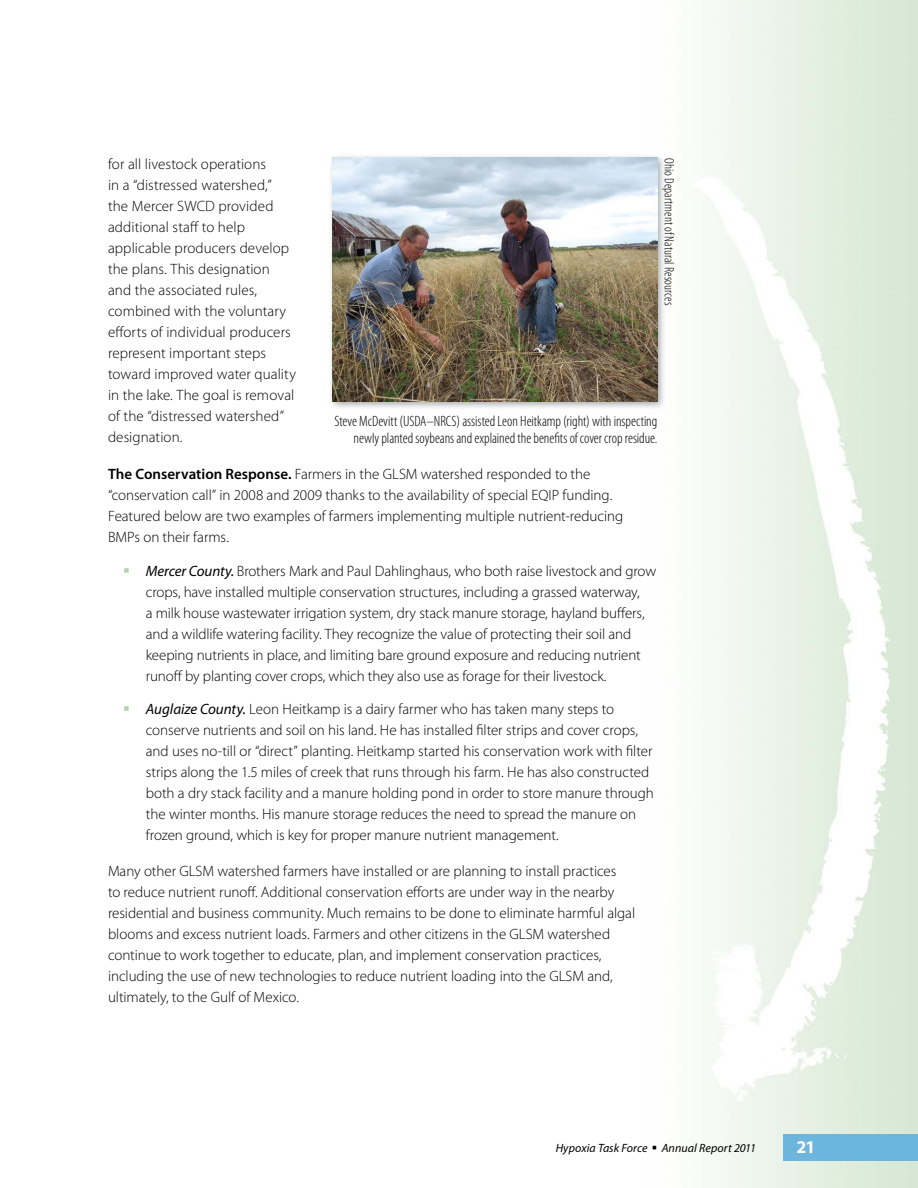
<style>
.page{position:relative;width:918px;height:1188px;background:#fff}
.page>*{position:absolute;margin:0;border:0;box-sizing:border-box;transform-origin:0 0}
.t1{font:700 18px "Myriad Pro";color:#fff}
.body_text{font:300 15px/21px "Myriad Pro";color:#000}
.body_text_bullet_las{font:300 15px/21px "Myriad Pro";letter-spacing:-.005em;color:#000}
.body_text_bullet{font:300 15px/21px "Myriad Pro";letter-spacing:-.01em;color:#000}
.body_text_before_bul{font:300 15px/21px "Myriad Pro";letter-spacing:-.005em;color:#000}
.caption_right{font:300 condensed 15px/16.5px "Myriad Pro";letter-spacing:-.005em;color:#000;text-align:right}
.source{font:300 condensed 13.5px "Myriad Pro";letter-spacing:.005em;color:#000}
.t2{font:italic 12px "Myriad Pro";letter-spacing:.005em;color:#000}
.s1{font-weight:600}
.s2{color:#afd4a8}
.s3{font-weight:400;font-style:italic}
</style>
<div class="page">
<img style="left:694px;top:0;width:224px;height:1188px">
<div style="left:783px;top:1134px;width:135px;height:27px;background:#6cb5dc"></div>
<div style="left:328px;top:153px;width:338px;height:257px;background:#313d42;opacity:.45"></div>
<img style="left:333px;top:158px;width:324px;height:244px">
<p class="body_text" style="left:108px;top:154px;width:189px">for all livestock operations<br>in a “distressed watershed,” the Mercer SWCD provided additional staff to help applicable producers develop the plans. This designation and the associated rules, combined with the voluntary efforts of individual producers represent important steps toward improved water quality in the lake. The goal is removal of the “distressed watershed” designation.</p>
<p class="body_text_before_bul" style="left:108px;top:463px;width:517px"><span class="s1">The Conservation Response.</span> Farmers in the GLSM watershed responded to the “conservation call” in 2008 and 2009 thanks to the availability of special EQIP funding.<br>Featured below are two examples of farmers implementing multiple nutrient-reducing BMPs on their farms.</p>
<p class="body_text_bullet" style="left:146px;top:561px;width:512px;text-indent:-22px"><span class="s2">▪</span> <span class="s3">Mercer County.</span> Brothers Mark and Paul Dahlinghaus, who both raise livestock and grow crops, have installed multiple conservation structures, including a grassed waterway,<br>a milk house wastewater irrigation system, dry stack manure storage, hayland buffers, and a wildlife watering facility. They recognize the value of protecting their soil and keeping nutrients in place, and limiting bare ground exposure and reducing nutrient runoff by planting cover crops, which they also use as forage for their livestock.</p>
<p class="body_text_bullet_las" style="left:146px;top:698px;width:510px;text-indent:-22px"><span class="s2">▪</span> <span class="s3">Auglaize County.</span> Leon Heitkamp is a dairy farmer who has taken many steps to conserve nutrients and soil on his land. He has installed filter strips and cover crops, and uses no-till or “direct” planting. Heitkamp started his conservation work with filter strips along the 1.5 miles of creek that runs through his farm. He has also constructed both a dry stack facility and a manure holding pond in order to store manure through the winter months. His manure storage reduces the need to spread the manure on frozen ground, which is key for proper manure nutrient management.</p>
<p class="body_text" style="left:108px;top:861px;width:529px">Many other GLSM watershed farmers have installed or are planning to install practices<br>to reduce nutrient runoff. Additional conservation efforts are under way in the nearby residential and business community. Much remains to be done to eliminate harmful algal blooms and excess nutrient loads. Farmers and other citizens in the GLSM watershed continue to work together to educate, plan, and implement conservation practices, including the use of new technologies to reduce nutrient loading into the GLSM and, ultimately, to the Gulf of Mexico.</p>
<p class="source" style="left:677px;top:158px;width:149px;rotate:90deg">Ohio Department of Natural Resources</p>
<p class="caption_right" style="left:335px;top:413px;width:324px">Steve McDevitt (USDA–NRCS) assisted Leon Heitkamp (right) with inspecting newly planted soybeans and explained the benefits of cover crop residue.</p>
<p class="t2" style="left:556px;top:1142px;width:202px">Hypoxia Task Force ▪ Annual Report 2011</p>
<p class="t1" style="left:796px;top:1137px;width:21px">21</p>
</div>
